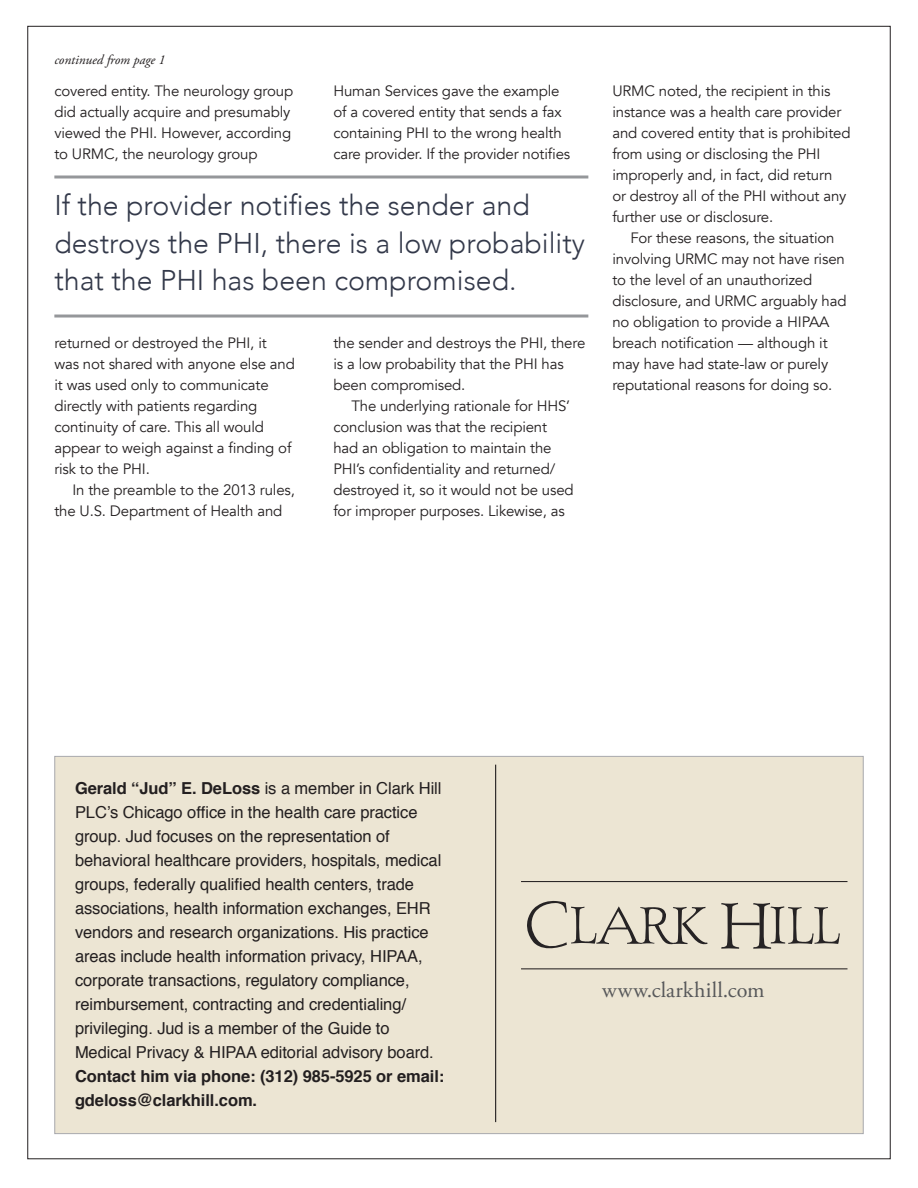
<style>
.page{position:relative;width:918px;height:1188px;background:#fff}
.page>*{position:absolute;margin:0;border:0;box-sizing:border-box;transform-origin:0 0}
.t1{font:300 28.5px/37.5px "Avenir";color:#33394a}
.t2{font:22.05px "Adobe Garamond Pro";letter-spacing:.01em;color:#57585a}
.t3{font:16.5px/24px "Helvetica";letter-spacing:-.005em;color:#231f20}
.t4{font:700 16.5px/24px "Helvetica";letter-spacing:-.005em;color:#231f20}
.t5{font:15px/21px "Avenir";letter-spacing:-.01em;color:#231f20}
.t6{font:italic 13.5px "Adobe Garamond Pro";color:#231f20}
.s1{font-weight:700}
</style>
<div class="page">
<div style="left:54px;top:756px;width:810px;height:378px;background:#ece5d3;border:1px solid #a8a9ad"></div>
<hr style="left:495px;top:765px;width:1px;height:357px;background:#231f20">
<hr style="left:521px;top:881px;width:327px;height:1px;background:#231f20">
<hr style="left:521px;top:968px;width:327px;height:1px;background:#231f20">
<svg style="left:527px;top:901px;width:181px;height:48px"></svg>
<svg style="left:721px;top:903px;width:119px;height:46px"></svg>
<hr style="left:54px;top:176px;width:534px;height:2px;background:#95979a">
<hr style="left:54px;top:315px;width:534px;height:3px;background:#95979a">
<p class="t6" style="left:54px;top:51px;width:113px">continued from page 1</p>
<p class="t5" style="left:54px;top:81px;width:240px">covered entity. The neurology group did actually acquire and presumably viewed the PHI. However, according to URMC, the neurology group</p>
<p class="t5" style="left:333px;top:81px;width:238px">Human Services gave the example of a covered entity that sends a fax containing PHI to the wrong health care provider. If the provider notifies</p>
<h1 class="t1" style="left:54px;top:187px;width:532px">If the provider notifies the sender and destroys the PHI, there is a low probability that the PHI has been compromised.</h1>
<p class="t5" style="left:54px;top:333px;width:242px">returned or destroyed the PHI, it was not shared with anyone else and it was used only to communicate directly with patients regarding continuity of care. This all would appear to weigh against a finding of risk to the PHI.</p>
<p class="t5" style="left:54px;top:480px;width:242px;text-indent:18px">In the preamble to the 2013 rules, the U.S. Department of Health and</p>
<p class="t5" style="left:333px;top:333px;width:254px">the sender and destroys the PHI, there is a low probability that the PHI has been compromised.</p>
<p class="t5" style="left:333px;top:396px;width:242px;text-indent:18px">The underlying rationale for HHS’ conclusion was that the recipient had an obligation to maintain the PHI’s confidentiality and returned/ destroyed it, so it would not be used for improper purposes. Likewise, as</p>
<p class="t5" style="left:612px;top:81px;width:240px">URMC noted, the recipient in this instance was a health care provider and covered entity that is prohibited from using or disclosing the PHI improperly and, in fact, did return<br>or destroy all of the PHI without any further use or disclosure.</p>
<p class="t5" style="left:612px;top:228px;width:236px;text-indent:18px">For these reasons, the situation involving URMC may not have risen to the level of an unauthorized disclosure, and URMC arguably had no obligation to provide a HIPAA breach notification — although it may have had state-law or purely reputational reasons for doing so.</p>
<p class="t3" style="left:75px;top:777px;width:368px"><span class="s1">Gerald “Jud” E. DeLoss</span> is a member in Clark Hill PLC’s Chicago office in the health care practice group. Jud focuses on the representation of behavioral healthcare providers, hospitals, medical groups, federally qualified health centers, trade associations, health information exchanges, EHR vendors and research organizations. His practice areas include health information privacy, HIPAA, corporate transactions, regulatory compliance, reimbursement, contracting and credentialing/ privileging. Jud is a member of the Guide to Medical Privacy &amp; HIPAA editorial advisory board.</p>
<p class="t4" style="left:75px;top:1065px;width:371px">Contact him via phone: (312) 985-5925 or email: gdeloss@clarkhill.com.</p>
<h2 class="t2" style="left:602px;top:976px;width:164px">www.clarkhill.com</h2>
</div>
